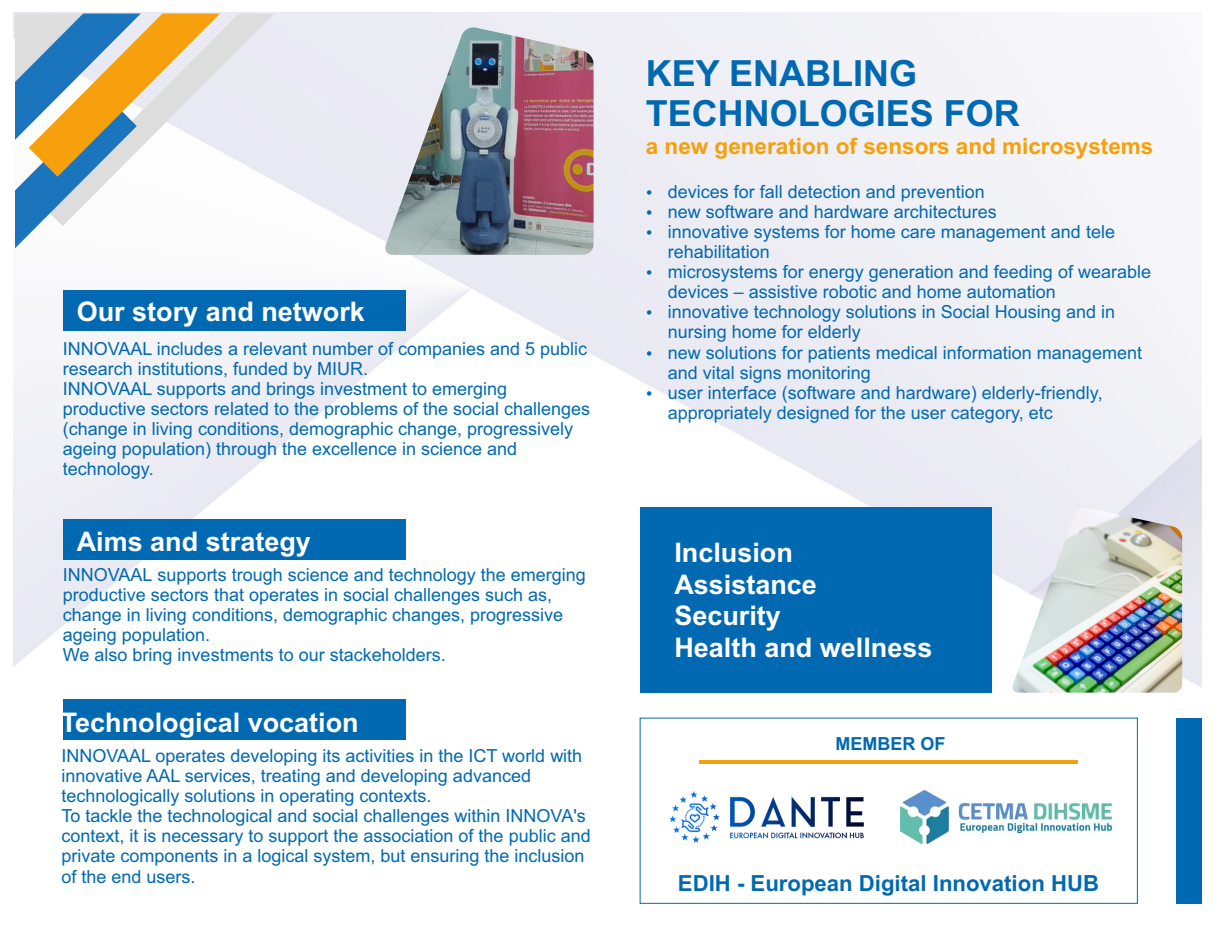
<style>
.page{position:relative;width:1215px;height:944px;background:#fff}
.page>*{position:absolute;margin:0;border:0;box-sizing:border-box;transform-origin:0 0}
.t1{font:700 36px/40.2px "Arial";color:#0069b2}
.t2{font:700 27px/31.7px "Arial";color:#fff}
.t3{font:700 22.5px "Arial";color:#f5a00c}
.t4{font:700 22.2px "Arial";color:#0069b2}
.t5{font:18px/20.1px "Arial";color:#0069b2}
.t6{font:700 18px "Arial";color:#0069b2}
</style>
<div class="page">
<img style="left:13px;top:12px;width:1189px;height:892px">
<div style="left:640px;top:507px;width:352px;height:185px;background:#0069b2"></div>
<svg style="left:220px;top:14px;width:54px;height:212px;fill:#eaeaf3"></svg>
<svg style="left:15px;top:14px;width:205px;height:234px"></svg>
<img style="left:661px;top:784px;width:211px;height:65px">
<img style="left:901px;top:790px;width:211px;height:53px">
<img style="left:384px;top:27px;width:210px;height:228px">
<div style="left:1176px;top:718px;width:26px;height:185px;background:#0069b2"></div>
<img style="left:1013px;top:506px;width:169px;height:186px">
<hr style="left:700px;top:760px;width:378px;height:4px;background:#f5a00c">
<div style="left:63px;top:290px;width:343px;height:40px;background:#0069b2"></div>
<div style="left:63px;top:519px;width:343px;height:40px;background:#0069b2"></div>
<div style="left:63px;top:698px;width:343px;height:41px;background:#0069b2"></div>
<svg style="left:647px;top:190px;width:5px;height:4px"></svg>
<svg style="left:647px;top:210px;width:5px;height:4px"></svg>
<svg style="left:647px;top:230px;width:5px;height:4px"></svg>
<svg style="left:647px;top:270px;width:5px;height:5px"></svg>
<svg style="left:647px;top:310px;width:5px;height:5px"></svg>
<svg style="left:647px;top:351px;width:5px;height:4px"></svg>
<svg style="left:647px;top:391px;width:5px;height:4px"></svg>
<h2 class="t2" style="left:77px;top:298px;width:290px">Our story and network</h2>
<p class="t5" style="left:63px;top:340px;width:529px">INNOVAAL includes a relevant number of companies and 5 public research institutions, funded by MIUR.<br>INNOVAAL supports and brings investment to emerging productive sectors related to the problems of the social challenges (change in living conditions, demographic change, progressively ageing population) through the excellence in science and technology.</p>
<h2 class="t2" style="left:77px;top:528px;width:236px">Aims and strategy</h2>
<p class="t5" style="left:63px;top:566px;width:524px">INNOVAAL supports trough science and technology the emerging productive sectors that operates in social challenges such as, change in living conditions, demographic changes, progressive ageing population.<br>We also bring investments to our stackeholders.</p>
<h2 class="t2" style="left:61px;top:709px;width:300px">Technological vocation</h2>
<p class="t5" style="left:61px;top:747px;width:531px">INNOVAAL operates developing its activities in the ICT world with innovative AAL services, treating and developing advanced technologically solutions in operating contexts.<br>To tackle the technological and social challenges within INNOVA's context, it is necessary to support the association of the public and private components in a logical system, but ensuring the inclusion of the end users.</p>
<h1 class="t1" style="left:646px;top:56px;width:376px">KEY ENABLING<br>TECHNOLOGIES FOR</h1>
<p class="t3" style="left:646px;top:138px;width:509px">a new generation of sensors and microsystems</p>
<p class="t5" style="left:668px;top:183px;width:485px">devices for fall detection and prevention<br>new software and hardware architectures<br>innovative systems for home care management and tele rehabilitation<br>microsystems for energy generation and feeding of wearable devices – assistive robotic and home automation<br>innovative technology solutions in Social Housing and in nursing home for elderly<br>new solutions for patients medical information management and vital signs monitoring<br>user interface (software and hardware) elderly-friendly, appropriately designed for the user category, etc</p>
<h2 class="t2" style="left:674px;top:539px;width:260px">Inclusion<br>Assistance<br>Security<br>Health and wellness</h2>
<p class="t6" style="left:836px;top:736px;width:111px">MEMBER OF</p>
<p class="t4" style="left:678px;top:874px;width:423px">EDIH - European Digital Innovation HUB</p>
</div>
